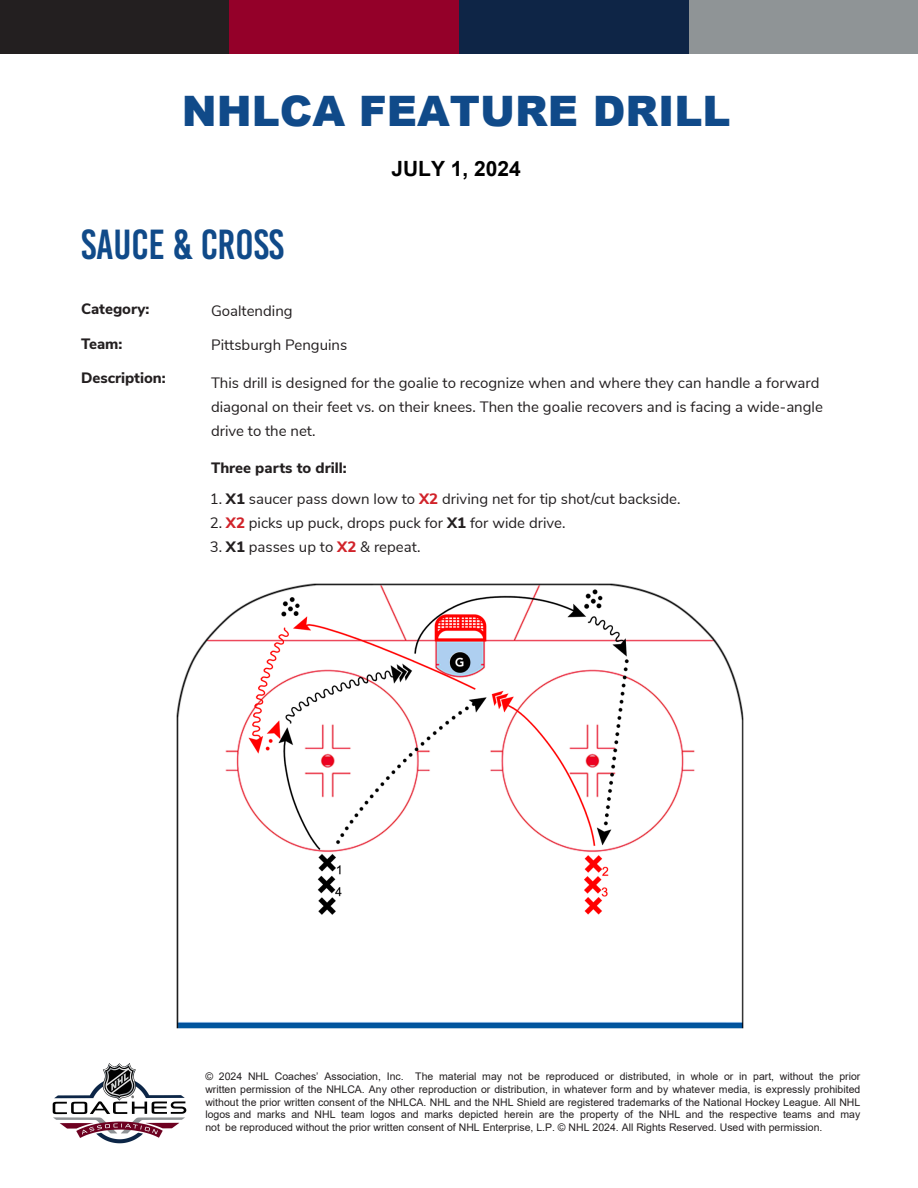
<style>
.page{position:relative;width:918px;height:1188px;background:#fff}
.page>*{position:absolute;margin:0;border:0;box-sizing:border-box;transform-origin:0 0}
.t1{font:900 42px "Arial";color:#104a89}
.t2{font:42px "Bebas Kai";color:#104a89}
.t3{font:700 21px "Arial";color:#000}
.t4{font:15px/24px "Nunito Sans";color:#231f20}
.t5{font:800 15px "Nunito Sans";color:#231f20}
.t6{font:10.5px/12.6px "Arial";color:#231f20;text-align:justify}
.s1{font-weight:800}
.s2{font-weight:800;color:#d1232a}
</style>
<div class="page">
<div style="left:0;top:0;width:230px;height:54px;background:#231f20"></div>
<div style="left:688px;top:0;width:230px;height:54px;background:#8f9496"></div>
<div style="left:459px;top:0;width:229px;height:54px;background:#0e2546"></div>
<div style="left:230px;top:0;width:229px;height:54px;background:#940029"></div>
<img style="left:52px;top:1063px;width:135px;height:81px">
<img style="left:176px;top:583px;width:568px;height:446px">
<h1 class="t1" style="left:182px;top:80px;width:550px">NHLCA FEATURE DRILL</h1>
<h2 class="t3" style="left:391px;top:154px;width:131px">JULY 1, 2024</h2>
<h1 class="t2" style="left:81px;top:222px;width:204px">SAUCE &amp; CROSS</h1>
<h3 class="t5" style="left:81px;top:298px;width:70px">Category:</h3>
<h3 class="t5" style="left:81px;top:333px;width:43px">Team:</h3>
<h3 class="t5" style="left:81px;top:367px;width:86px">Description:</h3>
<h3 class="t4" style="left:211px;top:298px;width:83px">Goaltending</h3>
<h3 class="t4" style="left:211px;top:332px;width:138px">Pittsburgh Penguins</h3>
<h3 class="t4" style="left:211px;top:370px;width:613px">This drill is designed for the goalie to recognize when and where they can handle a forward diagonal on their feet vs. on their knees. Then the goalie recovers and is facing a wide-angle drive to the net.</h3>
<h3 class="t5" style="left:211px;top:457px;width:137px">Three parts to drill:</h3>
<h3 class="t4" style="left:210px;top:486px;width:472px">1. <span class="s1">X1</span> saucer pass down low to <span class="s2">X2</span> driving net for tip shot/cut backside.</h3>
<h3 class="t4" style="left:210px;top:510px;width:357px">2. <span class="s2">X2</span> picks up puck, drops puck for <span class="s1">X1</span> for wide drive.</h3>
<h3 class="t4" style="left:210px;top:534px;width:212px">3. <span class="s1">X1</span> passes up to <span class="s2">X2</span> &amp; repeat.</h3>
<p class="t6" style="left:205px;top:1070px;width:656px">© 2024 NHL Coaches’ Association, Inc. The material may not be reproduced or distributed, in whole or in part, without the prior written permission of the NHLCA. Any other reproduction or distribution, in whatever form and by whatever media, is expressly prohibited without the prior written consent of the NHLCA. NHL and the NHL Shield are registered trademarks of the National Hockey League. All NHL logos and marks and NHL team logos and marks depicted herein are the property of the NHL and the respective teams and may not be reproduced without the prior written consent of NHL Enterprise, L.P. © NHL 2024. All Rights Reserved. Used with permission.</p>
</div>
